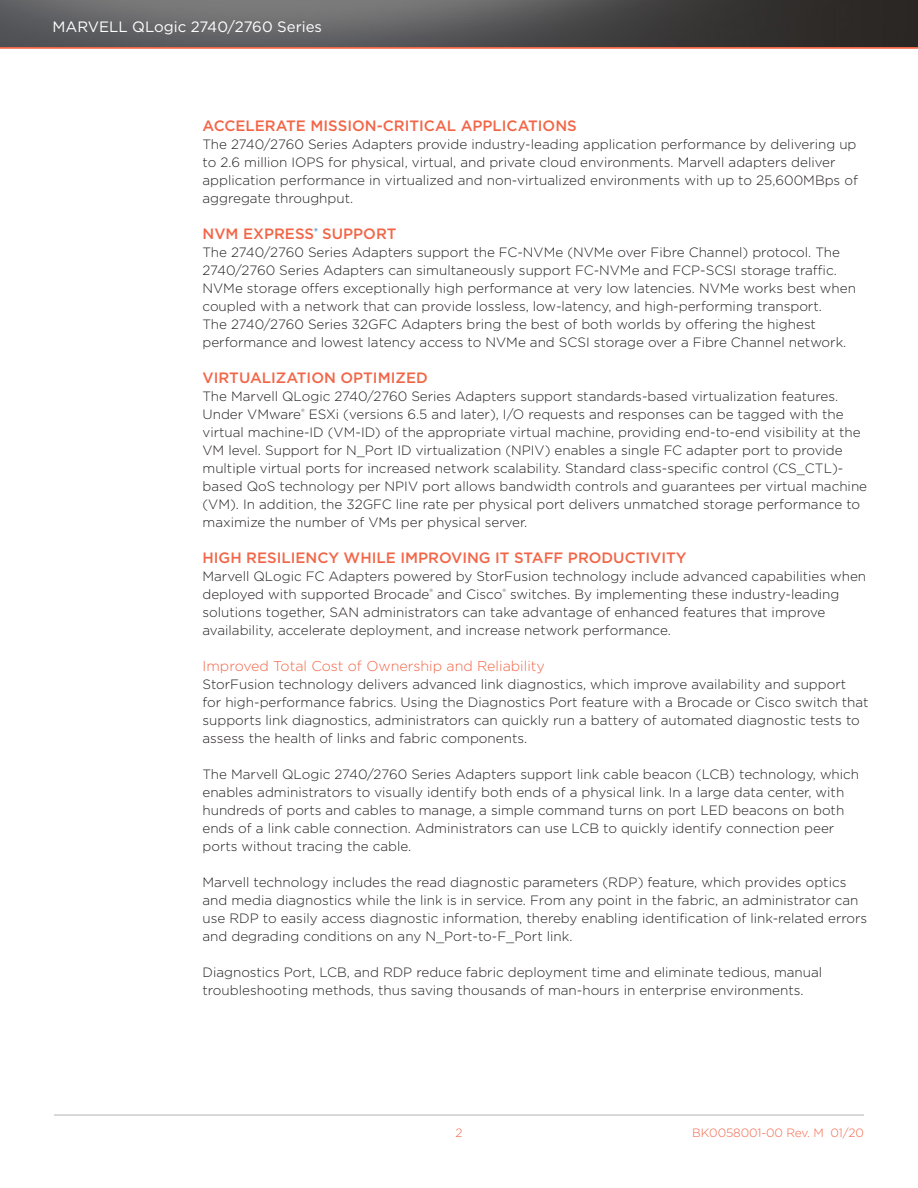
<style>
.page{position:relative;width:918px;height:1188px;background:#fff}
.page>*{position:absolute;margin:0;border:0;box-sizing:border-box;transform-origin:0 0}
.B1H_Body1Header{font:500 15px "Gotham";color:#f26648}
.t1{font:15px "Gotham";color:#fff}
.B1SH_Body1SubHeader{font:300 14.25px "Gotham";color:#f26648}
.B1_Body1{font:300 13.5px/18px "Gotham";color:#231f20}
.t2{font:300 12px "Gotham";letter-spacing:-.01em;color:#f26648}
</style>
<div class="page">
<hr style="left:0;top:46px;width:918px;height:3px;background:#f26648">
<img style="left:0;top:0;width:918px;height:46px">
<hr style="left:54px;top:1115px;width:810px;height:1px;background:#b2b3b7">
<p class="t1" style="left:52px;top:17px;width:271px">MARVELL QLogic 2740/2760 Series</p>
<p class="B1H_Body1Header" style="left:202px;top:116px;width:376px">ACCELERATE MISSION-CRITICAL APPLICATIONS</p>
<p class="B1_Body1" style="left:202px;top:135px;width:657px">The 2740/2760 Series Adapters provide industry-leading application performance by delivering up to 2.6 million IOPS for physical, virtual, and private cloud environments. Marvell adapters deliver application performance in virtualized and non-virtualized environments with up to 25,600MBps of aggregate throughput.</p>
<p class="B1H_Body1Header" style="left:202px;top:224px;width:196px">NVM EXPRESS<sup>®</sup> SUPPORT</p>
<p class="B1_Body1" style="left:202px;top:243px;width:655px">The 2740/2760 Series Adapters support the FC-NVMe (NVMe over Fibre Channel) protocol. The 2740/2760 Series Adapters can simultaneously support FC-NVMe and FCP-SCSI storage traffic.<br>NVMe storage offers exceptionally high performance at very low latencies. NVMe works best when coupled with a network that can provide lossless, low-latency, and high-performing transport.<br>The 2740/2760 Series 32GFC Adapters bring the best of both worlds by offering the highest performance and lowest latency access to NVMe and SCSI storage over a Fibre Channel network.</p>
<p class="B1H_Body1Header" style="left:202px;top:368px;width:227px">VIRTUALIZATION OPTIMIZED</p>
<p class="B1_Body1" style="left:202px;top:387px;width:666px">The Marvell QLogic 2740/2760 Series Adapters support standards-based virtualization features.<br>Under VMware<sup>®</sup> ESXi (versions 6.5 and later), I/O requests and responses can be tagged with the virtual machine-ID (VM-ID) of the appropriate virtual machine, providing end-to-end visibility at the VM level. Support for N_Port ID virtualization (NPIV) enables a single FC adapter port to provide multiple virtual ports for increased network scalability. Standard class-specific control (CS_CTL)- based QoS technology per NPIV port allows bandwidth controls and guarantees per virtual machine (VM). In addition, the 32GFC line rate per physical port delivers unmatched storage performance to maximize the number of VMs per physical server.</p>
<p class="B1H_Body1Header" style="left:202px;top:548px;width:486px">HIGH RESILIENCY WHILE IMPROVING IT STAFF PRODUCTIVITY</p>
<p class="B1_Body1" style="left:202px;top:567px;width:665px">Marvell QLogic FC Adapters powered by StorFusion technology include advanced capabilities when deployed with supported Brocade<sup>®</sup> and Cisco<sup>®</sup> switches. By implementing these industry-leading solutions together, SAN administrators can take advantage of enhanced features that improve availability, accelerate deployment, and increase network performance.</p>
<p class="B1SH_Body1SubHeader" style="left:202px;top:657px;width:344px">Improved Total Cost of Ownership and Reliability</p>
<p class="B1_Body1" style="left:202px;top:675px;width:668px">StorFusion technology delivers advanced link diagnostics, which improve availability and support<br>for high-performance fabrics. Using the Diagnostics Port feature with a Brocade or Cisco switch that supports link diagnostics, administrators can quickly run a battery of automated diagnostic tests to assess the health of links and fabric components.</p>
<p class="B1_Body1" style="left:202px;top:765px;width:658px">The Marvell QLogic 2740/2760 Series Adapters support link cable beacon (LCB) technology, which enables administrators to visually identify both ends of a physical link. In a large data center, with hundreds of ports and cables to manage, a simple command turns on port LED beacons on both ends of a link cable connection. Administrators can use LCB to quickly identify connection peer ports without tracing the cable.</p>
<p class="B1_Body1" style="left:202px;top:873px;width:666px">Marvell technology includes the read diagnostic parameters (RDP) feature, which provides optics and media diagnostics while the link is in service. From any point in the fabric, an administrator can use RDP to easily access diagnostic information, thereby enabling identification of link-related errors and degrading conditions on any N_Port-to-F_Port link.</p>
<p class="B1_Body1" style="left:202px;top:963px;width:621px">Diagnostics Port, LCB, and RDP reduce fabric deployment time and eliminate tedious, manual troubleshooting methods, thus saving thousands of man-hours in enterprise environments.</p>
<p class="t2" style="left:456px;top:1125px;width:9px">2</p>
<p class="t2" style="left:692px;top:1125px;width:173px">BK0058001-00 Rev. M 01/20</p>
</div>
